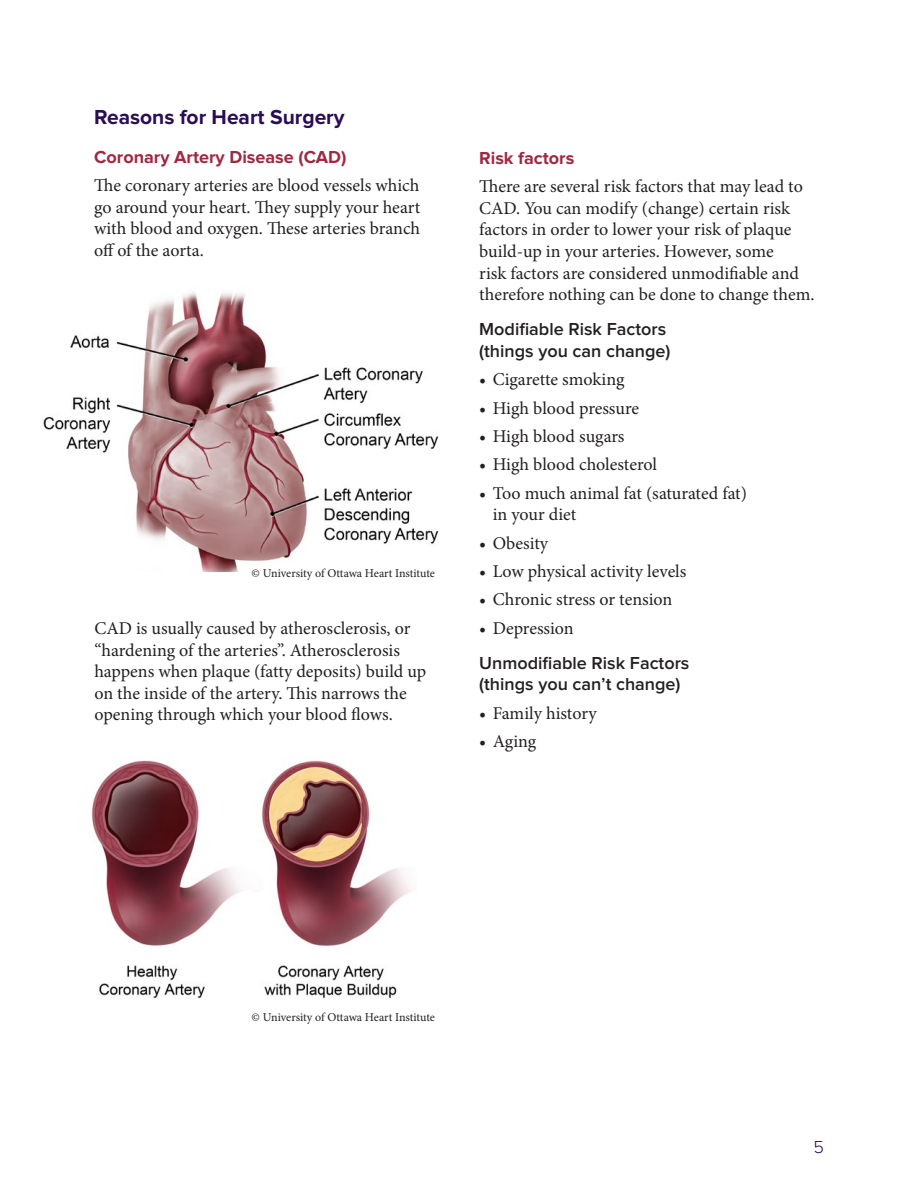
<style>
.page{position:relative;width:918px;height:1188px;background:#fff}
.page>*{position:absolute;margin:0;border:0;box-sizing:border-box;transform-origin:0 0}
.t1{font:700 21px "Proxima Nova";color:#2a0d54}
.t2{font:18px/21.6px "Minion Pro";color:#231f20}
.t3{font:600 18px/21.6px "Proxima Nova";color:#231f20}
.t4{font:700 18px "Proxima Nova";color:#9f2842}
.t5{font:300 18px "Proxima Nova";color:#2a0d54}
.t6{font:12px "Minion Pro";letter-spacing:-.005em;color:#231f20}
</style>
<div class="page">
<img style="left:43px;top:292px;width:396px;height:279px">
<img style="left:91px;top:760px;width:320px;height:239px">
<p class="t1" style="left:94px;top:105px;width:252px">Reasons for Heart Surgery</p>
<p class="t4" style="left:94px;top:146px;width:254px">Coronary Artery Disease (CAD)</p>
<p class="t2" style="left:94px;top:175px;width:328px;text-align:justify">The coronary arteries are blood vessels which go around your heart. They supply your heart with blood and oxygen. These arteries branch off of the aorta.</p>
<p class="t6" style="left:252px;top:565px;width:185px">© University of Ottawa Heart Institute</p>
<p class="t2" style="left:94px;top:618px;width:333px">CAD is usually caused by atherosclerosis, or “hardening of the arteries”. Atherosclerosis happens when plaque (fatty deposits) build up on the inside of the artery. This narrows the opening through which your blood flows.</p>
<p class="t4" style="left:479px;top:148px;width:97px">Risk factors</p>
<p class="t2" style="left:479px;top:176px;width:335px">There are several risk factors that may lead to CAD. You can modify (change) certain risk factors in order to lower your risk of plaque build-up in your arteries. However, some<br>risk factors are considered unmodifiable and therefore nothing can be done to change them.</p>
<p class="t3" style="left:479px;top:319px;width:193px">Modifiable Risk Factors (things you can change)</p>
<p class="t2" style="left:479px;top:369px;width:147px">• Cigarette smoking</p>
<p class="t2" style="left:479px;top:397px;width:161px">• High blood pressure</p>
<p class="t2" style="left:479px;top:425px;width:147px">• High blood sugars</p>
<p class="t2" style="left:479px;top:454px;width:179px">• High blood cholesterol</p>
<p class="t2" style="left:493px;top:482px;width:256px;text-indent:-14px">• Too much animal fat (saturated fat) in your diet</p>
<p class="t2" style="left:479px;top:532px;width:70px">• Obesity</p>
<p class="t2" style="left:479px;top:560px;width:209px">• Low physical activity levels</p>
<p class="t2" style="left:479px;top:589px;width:195px">• Chronic stress or tension</p>
<p class="t2" style="left:479px;top:617px;width:96px">• Depression</p>
<p class="t3" style="left:479px;top:652px;width:212px">Unmodifiable Risk Factors (things you can’t change)</p>
<p class="t2" style="left:479px;top:702px;width:119px">• Family history</p>
<p class="t2" style="left:479px;top:731px;width:59px">• Aging</p>
<p class="t6" style="left:252px;top:1009px;width:185px">© University of Ottawa Heart Institute</p>
<p class="t5" style="left:813px;top:1137px;width:12px">5</p>
</div>
